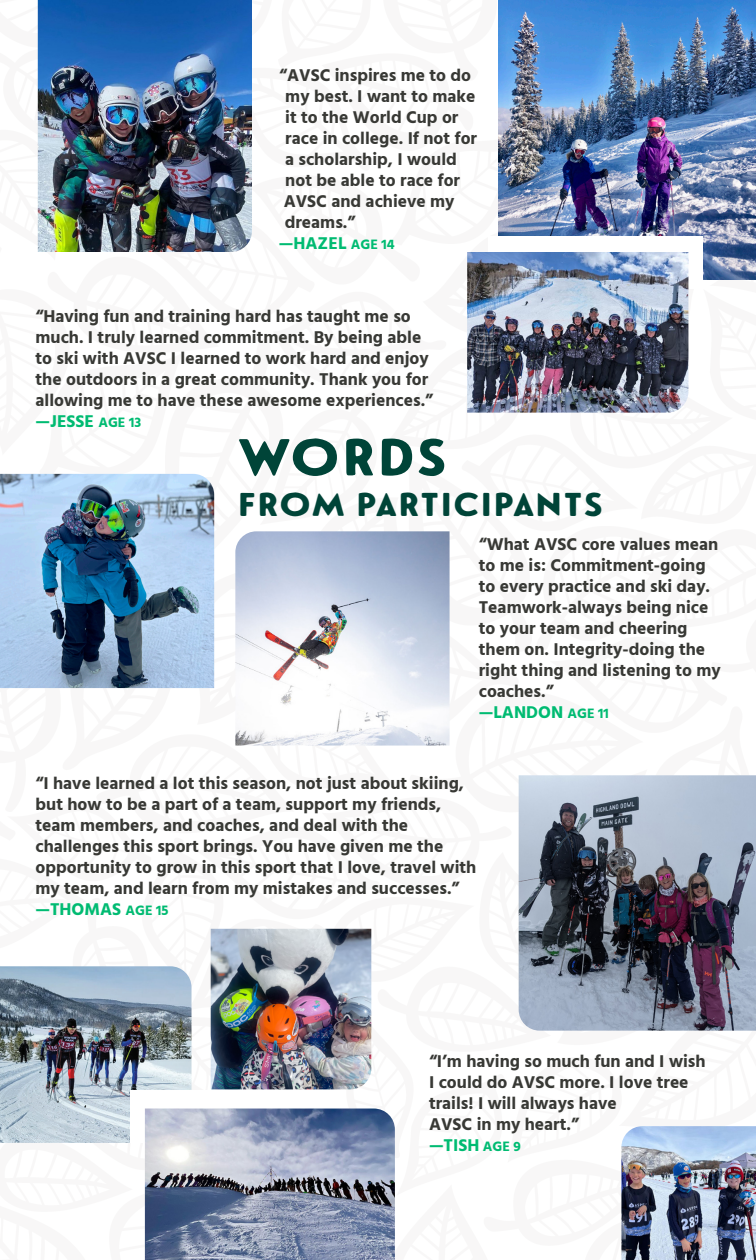
<style>
.page{position:relative;width:756px;height:1260px;background:#fff}
.page>*{position:absolute;margin:0;border:0;box-sizing:border-box;transform-origin:0 0}
.Panel_header{font:57.75px "Le Havre Rough Primary";letter-spacing:-.005em;color:#004438}
.Panel_header-2{font:36.75px "Le Havre Rough Primary";color:#004438}
.body_copy_justified_larger{font:700 17.5px/21px "Hind";color:#383935}
.body_copy_justified_larger-2{font:700 17.5px "Hind";color:#00bb72}
.s1{font-size:14px}
</style>
<div class="page">
<img style="left:38px;top:0;width:214px;height:252px">
<img style="left:211px;top:929px;width:160px;height:160px">
<img style="left:235px;top:531px;width:215px;height:215px">
<img style="left:0;top:966px;width:192px;height:177px">
<img style="left:0;top:474px;width:214px;height:214px">
<img style="left:498px;top:0;width:258px;height:280px">
<img style="left:519px;top:775px;width:237px;height:256px">
<img style="left:621px;top:1126px;width:135px;height:134px">
<div style="left:489px;top:237px;width:214px;height:52px;background:#fff"></div>
<img style="left:467px;top:252px;width:221px;height:161px">
<div style="left:130px;top:1091px;width:214px;height:52px;background:#fff"></div>
<img style="left:145px;top:1109px;width:250px;height:151px">
<p class="body_copy_justified_larger" style="left:279px;top:64px;width:199px">“AVSC inspires me to do my best. I want to make it to the World Cup or race in college. If not for a scholarship, I would not be able to race for<br>AVSC and achieve my dreams.”</p>
<p class="body_copy_justified_larger-2" style="left:279px;top:233px;width:117px">—HAZEL <span class="s1">AGE 14</span></p>
<p class="body_copy_justified_larger" style="left:36px;top:306px;width:399px">“Having fun and training hard has taught me so much. I truly learned commitment. By being able to ski with AVSC I learned to work hard and enjoy the outdoors in a great community. Thank you for allowing me to have these awesome experiences.”</p>
<p class="body_copy_justified_larger-2" style="left:36px;top:411px;width:107px">—JESSE <span class="s1">AGE 13</span></p>
<p class="Panel_header" style="left:237px;top:423px;width:212px">WORDS</p>
<p class="Panel_header-2" style="left:237px;top:482px;width:368px">FROM PARTICIPANTS</p>
<p class="body_copy_justified_larger" style="left:479px;top:533px;width:244px">“What AVSC core values mean to me is: Commitment-going to every practice and ski day.<br>Teamwork-always being nice to your team and cheering them on. Integrity-doing the right thing and listening to my coaches.”</p>
<p class="body_copy_justified_larger-2" style="left:479px;top:702px;width:132px">—LANDON <span class="s1">AGE 11</span></p>
<p class="body_copy_justified_larger" style="left:36px;top:772px;width:442px">“I have learned a lot this season, not just about skiing, but how to be a part of a team, support my friends, team members, and coaches, and deal with the challenges this sport brings. You have given me the opportunity to grow in this sport that I love, travel with my team, and learn from my mistakes and successes.”</p>
<p class="body_copy_justified_larger-2" style="left:36px;top:898px;width:135px">—THOMAS <span class="s1">AGE 15</span></p>
<p class="body_copy_justified_larger" style="left:429px;top:1050px;width:278px">“I’m having so much fun and I wish<br>I could do AVSC more. I love tree trails! I will always have</p>
<p class="body_copy_justified_larger" style="left:429px;top:1113px;width:151px">AVSC in my heart.”</p>
<p class="body_copy_justified_larger-2" style="left:429px;top:1135px;width:94px">—TISH <span class="s1">AGE 9</span></p>
</div>
